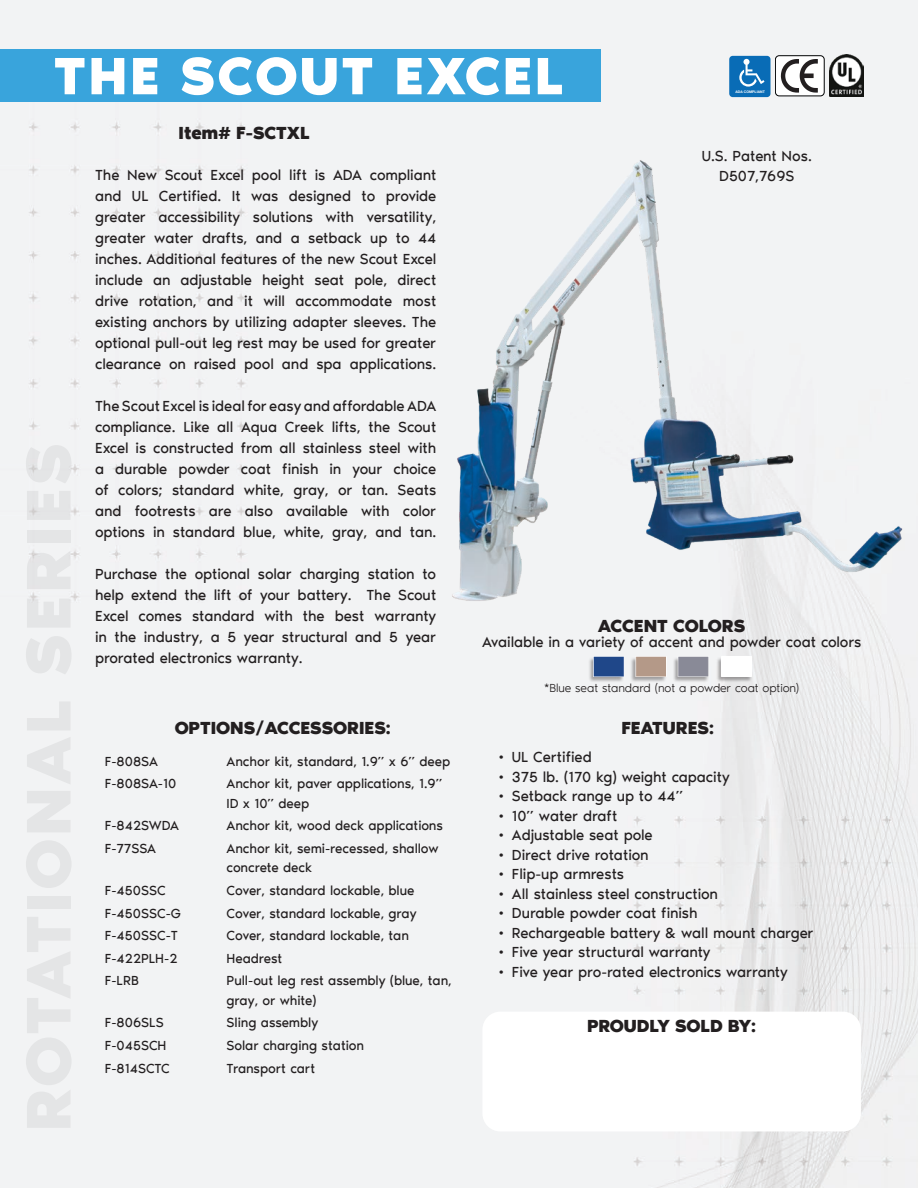
<style>
.page{position:relative;width:918px;height:1188px;background:#f2f3f4}
.page>*{position:absolute;margin:0;border:0;box-sizing:border-box;transform-origin:0 0}
.t1{font:700 54px "Noir Pro";letter-spacing:.05em;color:#fff}
.t2{font:700 18px "Noir Pro";letter-spacing:-.01em;color:#231f20}
.t3{font:15px/21px "Noir Pro";letter-spacing:-.01em;color:#231f20;text-align:justify}
.t4{font:13.5px/19.5px "Noir Pro";letter-spacing:-.01em;color:#231f20}
.t5{font:300 12px "Noir Pro";letter-spacing:-.01em;color:#231f20}
.t6{font:700 3.45px "Helvetica Neue";color:#fff}
</style>
<div class="page">
<div style="left:482px;top:1012px;width:379px;height:119px;background:#fff;border-radius:18px"></div>
<div style="left:0;top:49px;width:600px;height:53px;background:#39a4dc"></div>
<img style="left:360px;top:126px;width:558px;height:502px">
<img style="left:829px;top:54px;width:35px;height:42px">
<div style="left:775px;top:56px;width:49px;height:40px;background:#fff;border-radius:4px"></div>
<div style="left:775px;top:55px;width:49px;height:41px;border:1px solid #020304;border-radius:4px"></div>
<svg style="left:781px;top:59px;width:37px;height:34px"></svg>
<div style="left:729px;top:56px;width:42px;height:41px;background:#096cb6;border-radius:4px"></div>
<svg style="left:739px;top:59px;width:26px;height:28px"></svg>
<div style="left:589px;top:657px;width:164px;height:26px;background:#231f20;opacity:.4"></div>
<img style="left:593px;top:657px;width:158px;height:20px">
<h1 class="t1" style="left:54px;top:32px;width:511px">THE SCOUT EXCEL</h1>
<p class="t2" style="left:179px;top:119px;width:133px">Item# F-SCTXL</p>
<p class="t6" style="left:735px;top:89px;width:31px">ADA COMPLIANT</p>
<p class="t3" style="left:95px;top:163px;width:343px">The New Scout Excel pool lift is ADA compliant and UL Certified. It was designed to provide greater accessibility solutions with versatility, greater water drafts, and a setback up to 44 inches. Additional features of the new Scout Excel include an adjustable height seat pole, direct drive rotation, and it will accommodate most existing anchors by utilizing adapter sleeves. The optional pull-out leg rest may be used for greater clearance on raised pool and spa applications.</p>
<p class="t3" style="left:95px;top:394px;width:343px">The Scout Excel is ideal for easy and affordable ADA compliance. Like all Aqua Creek lifts, the Scout Excel is constructed from all stainless steel with a durable powder coat finish in your choice of colors; standard white, gray, or tan. Seats and footrests are also available with color options in standard blue, white, gray, and tan.</p>
<p class="t3" style="left:95px;top:562px;width:343px">Purchase the optional solar charging station to help extend the lift of your battery. The Scout Excel comes standard with the best warranty in the industry, a 5 year structural and 5 year prorated electronics warranty.</p>
<p class="t2" style="left:175px;top:714px;width:218px">OPTIONS/ACCESSORIES:</p>
<p class="t4" style="left:105px;top:750px;width:55px">F-808SA</p>
<p class="t4" style="left:227px;top:750px;width:225px">Anchor kit, standard, 1.9” x 6” deep</p>
<p class="t4" style="left:105px;top:773px;width:73px">F-808SA-10</p>
<p class="t4" style="left:227px;top:773px;width:217px">Anchor kit, paver applications, 1.9”<br>ID x 10” deep</p>
<p class="t4" style="left:105px;top:815px;width:76px">F-842SWDA</p>
<p class="t4" style="left:227px;top:815px;width:218px">Anchor kit, wood deck applications</p>
<p class="t4" style="left:105px;top:838px;width:53px">F-77SSA</p>
<p class="t4" style="left:227px;top:838px;width:214px">Anchor kit, semi-recessed, shallow concrete deck</p>
<p class="t4" style="left:105px;top:880px;width:62px">F-450SSC</p>
<p class="t4" style="left:227px;top:880px;width:189px">Cover, standard lockable, blue</p>
<p class="t4" style="left:105px;top:902px;width:78px">F-450SSC-G</p>
<p class="t4" style="left:227px;top:902px;width:192px">Cover, standard lockable, gray</p>
<p class="t4" style="left:105px;top:925px;width:75px">F-450SSC-T</p>
<p class="t4" style="left:227px;top:925px;width:184px">Cover, standard lockable, tan</p>
<p class="t4" style="left:105px;top:948px;width:74px">F-422PLH-2</p>
<p class="t4" style="left:227px;top:948px;width:57px">Headrest</p>
<p class="t4" style="left:105px;top:970px;width:36px">F-LRB</p>
<p class="t4" style="left:227px;top:970px;width:227px">Pull-out leg rest assembly (blue, tan, gray, or white)</p>
<p class="t4" style="left:105px;top:1012px;width:60px">F-806SLS</p>
<p class="t4" style="left:227px;top:1012px;width:93px">Sling assembly</p>
<p class="t4" style="left:105px;top:1035px;width:63px">F-045SCH</p>
<p class="t4" style="left:227px;top:1035px;width:139px">Solar charging station</p>
<p class="t4" style="left:105px;top:1057px;width:67px">F-814SCTC</p>
<p class="t4" style="left:227px;top:1057px;width:90px">Transport cart</p>
<p class="t3" style="left:702px;top:146px;width:112px;line-height:19.5px;text-align:center">U.S. Patent Nos.<br>D507,769S</p>
<p class="t2" style="left:598px;top:612px;width:149px">ACCENT COLORS</p>
<p class="t3" style="left:482px;top:631px;width:381px">Available in a variety of accent and powder coat colors</p>
<p class="t5" style="left:544px;top:679px;width:257px">*Blue seat standard (not a powder coat option)</p>
<p class="t2" style="left:621px;top:714px;width:94px">FEATURES:</p>
<p class="t3" style="left:495px;top:746px;width:98px">• UL Certified</p>
<p class="t3" style="left:495px;top:765px;width:236px">• 375 lb. (170 kg) weight capacity</p>
<p class="t3" style="left:495px;top:785px;width:189px">• Setback range up to 44”</p>
<p class="t3" style="left:495px;top:804px;width:123px">• 10” water draft</p>
<p class="t3" style="left:495px;top:824px;width:159px">• Adjustable seat pole</p>
<p class="t3" style="left:495px;top:843px;width:155px">• Direct drive rotation</p>
<p class="t3" style="left:495px;top:863px;width:130px">• Flip-up armrests</p>
<p class="t3" style="left:495px;top:882px;width:224px">• All stainless steel construction</p>
<p class="t3" style="left:495px;top:902px;width:204px">• Durable powder coat finish</p>
<p class="t3" style="left:495px;top:921px;width:320px">• Rechargeable battery &amp; wall mount charger</p>
<p class="t3" style="left:495px;top:941px;width:217px">• Five year structural warranty</p>
<p class="t3" style="left:495px;top:960px;width:294px">• Five year pro-rated electronics warranty</p>
<p class="t2" style="left:587px;top:1011px;width:171px">PROUDLY SOLD BY:</p>
</div>
